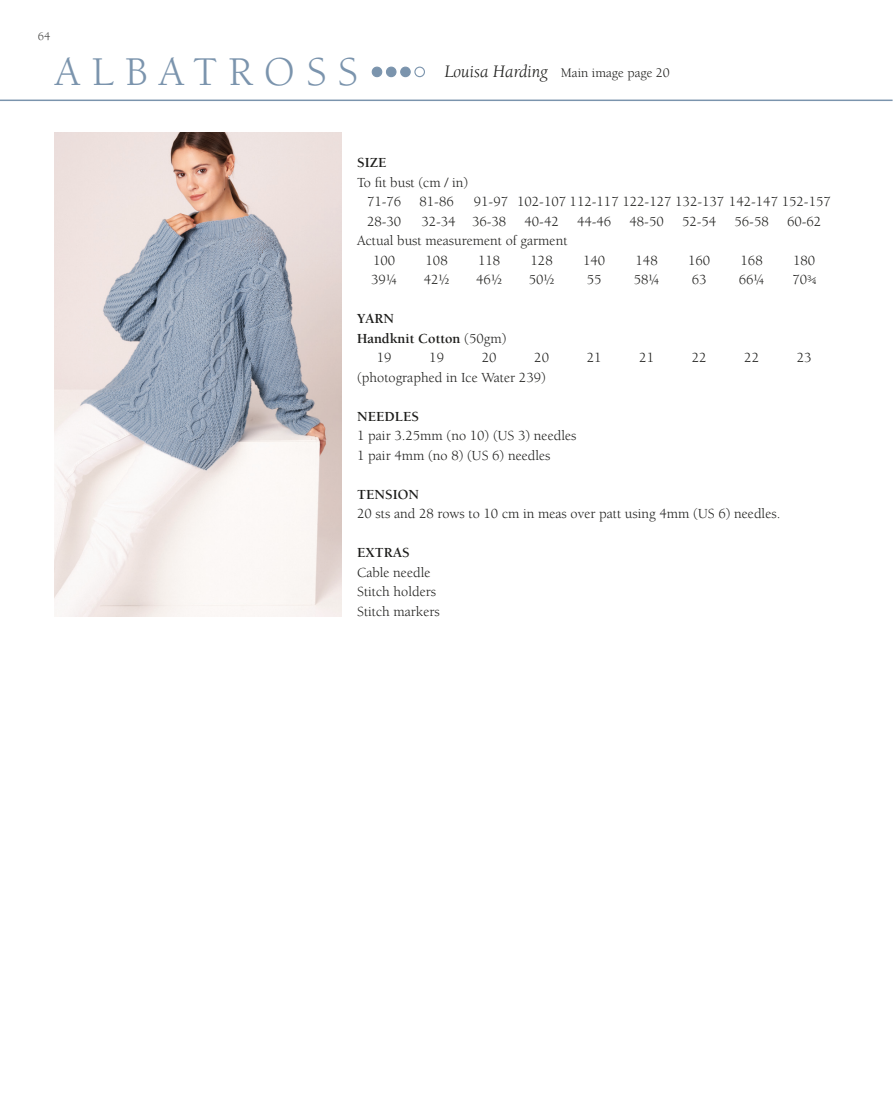
<style>
.page{position:relative;width:893px;height:1105px;background:#fff}
.page>*{position:absolute;margin:0;border:0;box-sizing:border-box;transform-origin:0 0}
.t1{font:42px "Berkeley Std";letter-spacing:.27em;color:#7b94ad}
.Tabs_BW{font:14.25px "Berkeley Std";color:#1d1d1b}
.Tabs_BW-2{font:700 14.25px "Berkeley Std";color:#1d1d1b}
.t2{font:13.5px "Berkeley Std";color:#1d1d1b}
.t3{font:12px "Berkeley Std";color:#3d3d3c}
.s1{font-style:italic;font-size:18px}
.s2{font-family:"Courier New"}
.s3{font-weight:400}
</style>
<div class="page">
<img style="left:55px;top:132px;width:286px;height:484px">
<div style="left:401px;top:67px;width:9px;height:10px;background:#7b94ad;border-radius:50%"></div>
<div style="left:400px;top:67px;width:11px;height:10px;border:1px solid #7b94ad;border-radius:50%"></div>
<div style="left:414px;top:67px;width:11px;height:10px;border:1px solid #7b94ad;border-radius:50%"></div>
<div style="left:386px;top:67px;width:10px;height:10px;background:#7b94ad;border-radius:50%"></div>
<div style="left:386px;top:67px;width:11px;height:10px;border:1px solid #7b94ad;border-radius:50%"></div>
<div style="left:372px;top:67px;width:10px;height:10px;background:#7b94ad;border-radius:50%"></div>
<div style="left:372px;top:67px;width:10px;height:10px;border:1px solid #7b94ad;border-radius:50%"></div>
<hr style="left:0;top:100px;width:893px;height:1px;background:#7b94ad">
<p class="t3" style="left:38px;top:29px;width:14px">64</p>
<p class="t1" style="left:55px;top:49px;width:305px">ALBATROSS</p>
<p class="t2" style="left:444px;top:66px;width:227px"><span class="s1">Louisa Harding</span> Main image page 20</p>
<p class="Tabs_BW-2" style="left:357px;top:155px;width:31px">SIZE</p>
<p class="Tabs_BW" style="left:357px;top:174px;width:112px">To fit bust (cm / in)</p>
<p class="Tabs_BW" style="left:367px;top:194px;width:36px">71-76</p>
<p class="Tabs_BW" style="left:419px;top:194px;width:36px">81-86</p>
<p class="Tabs_BW" style="left:474px;top:194px;width:359px">91-97 102-107 112-117 122-127 132-137 142-147 152-157</p>
<p class="Tabs_BW" style="left:367px;top:213px;width:36px">28-30</p>
<p class="Tabs_BW" style="left:421px;top:213px;width:86px">32-34 36-38</p>
<p class="Tabs_BW" style="left:524px;top:213px;width:36px">40-42</p>
<p class="Tabs_BW" style="left:577px;top:213px;width:36px">44-46</p>
<p class="Tabs_BW" style="left:629px;top:213px;width:36px">48-50</p>
<p class="Tabs_BW" style="left:682px;top:213px;width:36px">52-54</p>
<p class="Tabs_BW" style="left:734px;top:213px;width:36px">56-58</p>
<p class="Tabs_BW" style="left:787px;top:213px;width:36px">60-62</p>
<p class="Tabs_BW" style="left:357px;top:233px;width:212px">Actual bust measurement of garment</p>
<p class="Tabs_BW" style="left:373px;top:252px;width:24px">100</p>
<p class="Tabs_BW" style="left:426px;top:252px;width:24px">108</p>
<p class="Tabs_BW" style="left:478px;top:252px;width:24px">118</p>
<p class="Tabs_BW" style="left:531px;top:252px;width:24px">128</p>
<p class="Tabs_BW" style="left:583px;top:252px;width:24px">140</p>
<p class="Tabs_BW" style="left:636px;top:252px;width:24px">148</p>
<p class="Tabs_BW" style="left:688px;top:252px;width:24px">160</p>
<p class="Tabs_BW" style="left:741px;top:252px;width:24px">168</p>
<p class="Tabs_BW" style="left:793px;top:252px;width:24px">180</p>
<p class="Tabs_BW" style="left:371px;top:272px;width:27px">39¼</p>
<p class="Tabs_BW" style="left:424px;top:272px;width:27px">42½</p>
<p class="Tabs_BW" style="left:476px;top:272px;width:27px">46½</p>
<p class="Tabs_BW" style="left:529px;top:272px;width:27px">50½</p>
<p class="Tabs_BW" style="left:587px;top:272px;width:16px">55</p>
<p class="Tabs_BW" style="left:634px;top:272px;width:27px">58¼</p>
<p class="Tabs_BW" style="left:692px;top:272px;width:16px">63</p>
<p class="Tabs_BW" style="left:739px;top:272px;width:27px">66¼</p>
<p class="Tabs_BW" style="left:792px;top:272px;width:25px">70<span class="s2">¾</span></p>
<p class="Tabs_BW-2" style="left:357px;top:311px;width:38px">YARN</p>
<p class="Tabs_BW-2" style="left:357px;top:330px;width:151px">Handknit Cotton <span class="s3">(50gm)</span></p>
<p class="Tabs_BW" style="left:377px;top:350px;width:16px">19</p>
<p class="Tabs_BW" style="left:429px;top:350px;width:16px">19</p>
<p class="Tabs_BW" style="left:482px;top:350px;width:16px">20</p>
<p class="Tabs_BW" style="left:534px;top:350px;width:16px">20</p>
<p class="Tabs_BW" style="left:587px;top:350px;width:16px">21</p>
<p class="Tabs_BW" style="left:639px;top:350px;width:16px">21</p>
<p class="Tabs_BW" style="left:692px;top:350px;width:16px">22</p>
<p class="Tabs_BW" style="left:744px;top:350px;width:16px">22</p>
<p class="Tabs_BW" style="left:797px;top:350px;width:16px">23</p>
<p class="Tabs_BW" style="left:357px;top:369px;width:190px">(photographed in Ice Water 239)</p>
<p class="Tabs_BW-2" style="left:357px;top:408px;width:64px">NEEDLES</p>
<p class="Tabs_BW" style="left:357px;top:428px;width:221px">1 pair 3.25mm (no 10) (US 3) needles</p>
<p class="Tabs_BW" style="left:357px;top:447px;width:195px">1 pair 4mm (no 8) (US 6) needles</p>
<p class="Tabs_BW-2" style="left:357px;top:486px;width:63px">TENSION</p>
<p class="Tabs_BW" style="left:357px;top:506px;width:425px">20 sts and 28 rows to 10 cm in meas over patt using 4mm (US 6) needles.</p>
<p class="Tabs_BW-2" style="left:357px;top:545px;width:54px">EXTRAS</p>
<p class="Tabs_BW" style="left:357px;top:564px;width:75px">Cable needle</p>
<p class="Tabs_BW" style="left:357px;top:584px;width:80px">Stitch holders</p>
<p class="Tabs_BW" style="left:357px;top:603px;width:84px">Stitch markers</p>
</div>
